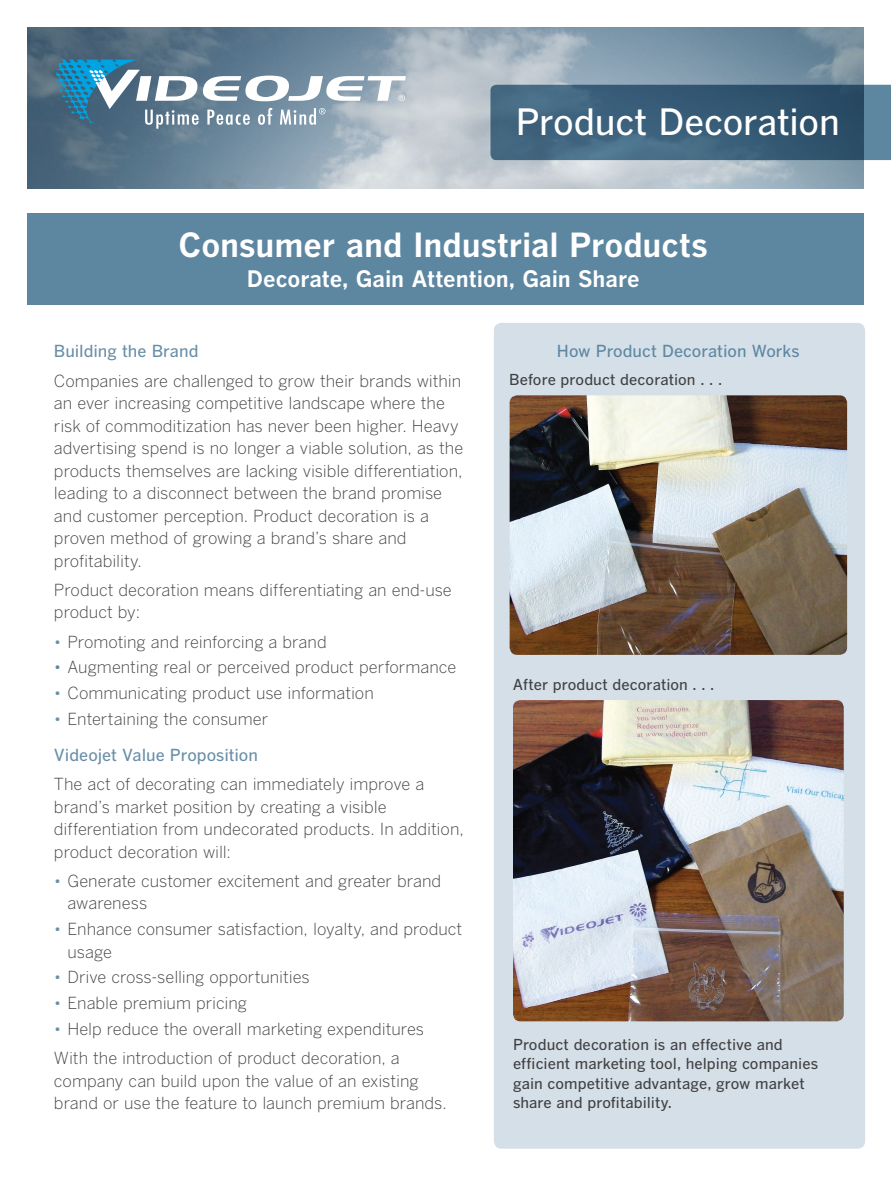
<style>
.page{position:relative;width:891px;height:1188px;background:#fff}
.page>*{position:absolute;margin:0;border:0;box-sizing:border-box;transform-origin:0 0}
.t1{font:36px "Benton Got Med";letter-spacing:-.005em;color:#fff}
.t2{font:33px "Benton Got Bol";letter-spacing:-.005em;color:#fff}
.t3{font:22.5px "Benton Got Bol";letter-spacing:-.005em;color:#fff}
.t4{font:16.5px/22.5px "Benton Got Lt";color:#414142}
.t5{font:16.5px "Benton Got Med";letter-spacing:-.005em;color:#698fa8}
.t6{font:16.5px "Benton Got Med";color:#5d87a1}
.t7{font:15px/19.5px "Benton Got Med";letter-spacing:.005em;color:#414142}
.s1{color:#6a90a9}
.s2{color:#5d87a1}
</style>
<div class="page">
<img style="left:27px;top:27px;width:837px;height:162px">
<div style="left:27px;top:213px;width:837px;height:91px;background:#5d87a1"></div>
<div style="left:494px;top:323px;width:371px;height:826px;background:#d5dfe8;border-radius:8px"></div>
<svg style="left:491px;top:85px;width:400px;height:75px;background:#3c607b"></svg>
<svg style="left:56px;top:60px;width:350px;height:69px"></svg>
<img style="left:510px;top:395px;width:337px;height:260px">
<img style="left:513px;top:700px;width:331px;height:321px">
<h1 class="t1" style="left:516px;top:100px;width:326px">Product Decoration</h1>
<h2 class="t2" style="left:179px;top:224px;width:531px">Consumer and Industrial Products</h2>
<h3 class="t3" style="left:247px;top:264px;width:395px">Decorate, Gain Attention, Gain Share</h3>
<p class="t5" style="left:54px;top:341px;width:146px">Building the Brand</p>
<p class="t4" style="left:54px;top:369px;width:411px">Companies are challenged to grow their brands within an ever increasing competitive landscape where the risk of commoditization has never been higher. Heavy advertising spend is no longer a viable solution, as the products themselves are lacking visible differentiation, leading to a disconnect between the brand promise and customer perception. Product decoration is a proven method of growing a brand’s share and profitability.</p>
<p class="t4" style="left:54px;top:579px;width:399px">Product decoration means differentiating an end-use product by:</p>
<p class="t4" style="left:54px;top:630px;width:274px"><span class="s1">•</span> Promoting and reinforcing a brand</p>
<p class="t4" style="left:54px;top:656px;width:404px"><span class="s2">•</span> Augmenting real or perceived product performance</p>
<p class="t4" style="left:54px;top:682px;width:321px"><span class="s1">•</span> Communicating product use information</p>
<p class="t4" style="left:54px;top:707px;width:216px"><span class="s1">•</span> Entertaining the consumer</p>
<p class="t5" style="left:54px;top:745px;width:206px">Videojet Value Proposition</p>
<p class="t4" style="left:54px;top:773px;width:411px">The act of decorating can immediately improve a brand’s market position by creating a visible differentiation from undecorated products. In addition, product decoration will:</p>
<p class="t4" style="left:67px;top:870px;width:375px;text-indent:-13px"><span class="s1">•</span> Generate customer excitement and greater brand awareness</p>
<p class="t4" style="left:67px;top:918px;width:396px;text-indent:-13px"><span class="s1">•</span> Enhance consumer satisfaction, loyalty, and product usage</p>
<p class="t4" style="left:54px;top:966px;width:257px"><span class="s1">•</span> Drive cross-selling opportunities</p>
<p class="t4" style="left:54px;top:992px;width:195px"><span class="s1">•</span> Enable premium pricing</p>
<p class="t4" style="left:54px;top:1014px;width:372px;line-height:29.2px"><span class="s1">•</span> Help reduce the overall marketing expenditures<br>With the introduction of product decoration, a</p>
<p class="t4" style="left:54px;top:1069px;width:394px">company can build upon the value of an existing brand or use the feature to launch premium brands.</p>
<p class="t6" style="left:557px;top:341px;width:244px">How Product Decoration Works</p>
<p class="t7" style="left:509px;top:369px;width:214px">Before product decoration . . .</p>
<p class="t7" style="left:513px;top:674px;width:203px">After product decoration . . .</p>
<p class="t7" style="left:513px;top:1034px;width:307px">Product decoration is an effective and efficient marketing tool, helping companies gain competitive advantage, grow market share and profitability.</p>
</div>
